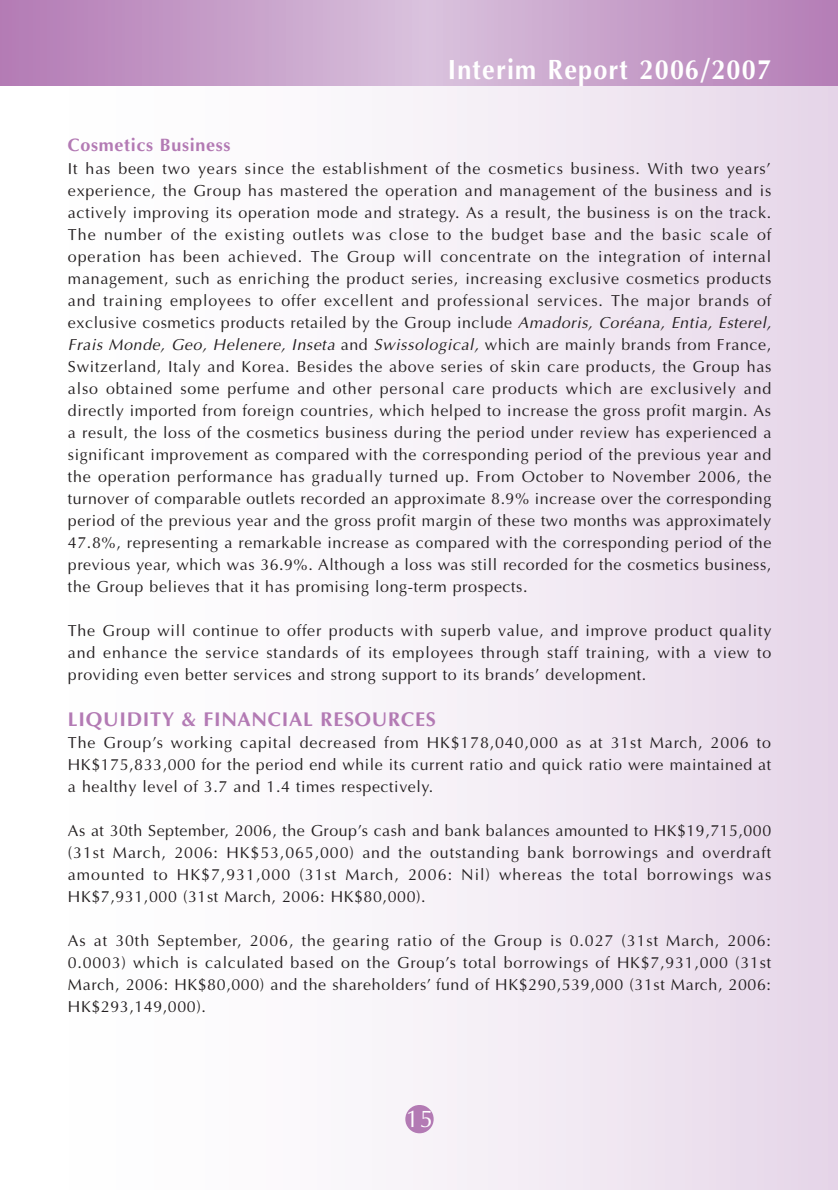
<style>
.page{position:relative;width:838px;height:1190px;background:#fff}
.page>*{position:absolute;margin:0;border:0;box-sizing:border-box;transform-origin:0 0}
.t1{font:700 28px "Optima";letter-spacing:.045em;color:#fff;scale:.9 1}
.t2{font:24px "Optima";color:#fff}
.t3{font:700 20px "Optima";letter-spacing:.03em;color:#b37ab4}
.t4{font:700 18px "Optima";letter-spacing:.035em;color:#b37ab4}
.t5{font:16px/22px "Optima";letter-spacing:.04em;color:#231f20;text-align:justify}
.s1{font-style:italic}
</style>
<div class="page">
<div style="left:0;top:0;width:838px;height:1190px;background:linear-gradient(to right,#fff,#e8daeb)"></div>
<svg style="left:0;top:0;width:838px;height:85px;background:#c69ec8"></svg>
<svg style="left:405px;top:1105px;width:29px;height:28px"></svg>
<h1 class="t1" style="left:448px;top:58px;width:361px">Interim Report 2006/2007</h1>
<p class="t4" style="left:68px;top:138px;width:164px">Cosmetics Business</p>
<p class="t5" style="left:68px;top:159px;width:708px;text-align:left">It has been two years since the establishment of the cosmetics business. With two years’ experience, the Group has mastered the operation and management of the business and is actively improving its operation mode and strategy. As a result, the business is on the track.<br>The number of the existing outlets was close to the budget base and the basic scale of operation has been achieved. The Group will concentrate on the integration of internal management, such as enriching the product series, increasing exclusive cosmetics products and training employees to offer excellent and professional services. The major brands of exclusive cosmetics products retailed by the Group include <span class="s1">Amadoris, Coréana, Entia, Esterel, Frais Monde, Geo, Helenere, Inseta</span> a n d <span class="s1">Swissological,</span> w h i c h a re m a i n l y b r a n d s f ro m F r a n c e , Switzerland, Italy and Korea. Besides the above series of skin care products, the Group has also obtained some perfume and other personal care products which are exclusively and directly imported from foreign countries, which helped to increase the gross profit margin. As a result, the loss of the cosmetics business during the period under review has experienced a significant improvement as compared with the corresponding period of the previous year and the operation performance has gradually turned up. From October to November 2006, the turnover of comparable outlets recorded an approximate 8.9% increase over the corresponding period of the previous year and the gross profit margin of these two months was approximately 47.8%, representing a remarkable increase as compared with the corresponding period of the previous year, which was 36.9%. Although a loss was still recorded for the cosmetics business, the Group believes that it has promising long-term prospects.</p>
<p class="t5" style="left:68px;top:621px;width:705px">The Group will continue to offer products with superb value, and improve product quality and enhance the service standards of its employees through staff training, with a view to providing even better services and strong support to its brands’ development.</p>
<p class="t3" style="left:68px;top:711px;width:369px">LIQUIDITY &amp; FINANCIAL RESOURCES</p>
<p class="t5" style="left:68px;top:733px;width:705px">The Group’s working capital decreased from HK$178,040,000 as at 31st March, 2006 to HK$175,833,000 for the period end while its current ratio and quick ratio were maintained at a healthy level of 3.7 and 1.4 times respectively.</p>
<p class="t5" style="left:68px;top:821px;width:705px">As at 30th September, 2006, the Group’s cash and bank balances amounted to HK$19,715,000 (31st March, 2006: HK$53,065,000) and the outstanding bank borrowings and overdraft amounted to HK$7,931,000 (31st March, 2006: Nil) whereas the total borrowings was HK$7,931,000 (31st March, 2006: HK$80,000).</p>
<p class="t5" style="left:68px;top:931px;width:705px">As at 30th September, 2006, the gearing ratio of the Group is 0.027 (31st March, 2006:<br>0.0003) which is calculated based on the Group’s total borrowings of HK$7,931,000 (31st March, 2006: HK$80,000) and the shareholders’ fund of HK$290,539,000 (31st March, 2006:<br>HK$293,149,000).</p>
<h2 class="t2" style="left:406px;top:1109px;width:29px">15</h2>
</div>
